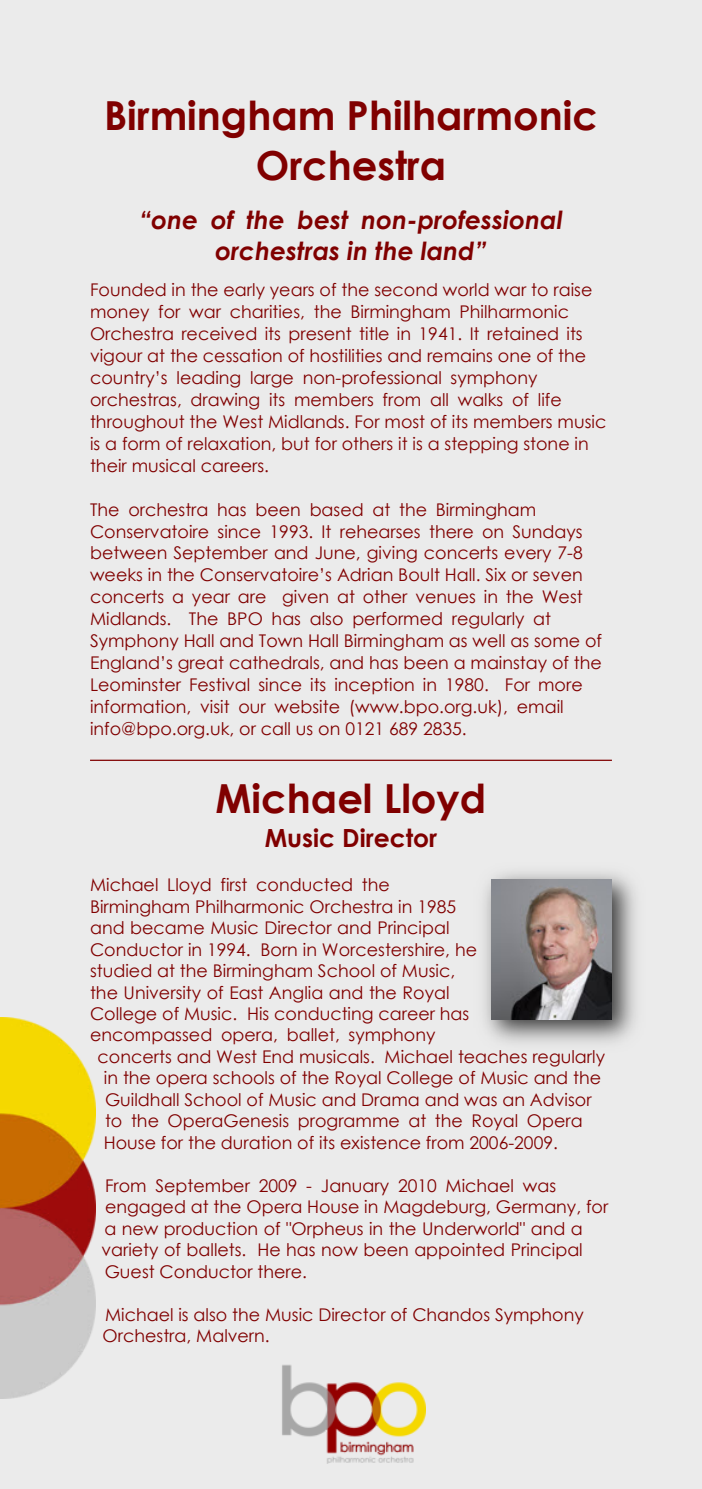
<style>
.page{position:relative;width:702px;height:1489px;background:#fff}
.page>*{position:absolute;margin:0;border:0;box-sizing:border-box;transform-origin:0 0}
.t1{font:700 40px/50px "Century Gothic";color:#800000;text-align:center}
.t2{font:italic 700 25px/31.2px "Century Gothic";color:#800000;text-align:center}
.t3{font:700 25px "Century Gothic";color:#800000}
.t4{font:17.5px/22px "Century Gothic";color:#800000}
</style>
<div class="page">
<div style="left:0;top:0;width:702px;height:1488px;background:#ebebeb"></div>
<img style="left:0;top:1017px;width:95px;height:381px">
<img style="left:282px;top:1364px;width:143px;height:99px">
<img style="left:484px;top:872px;width:152px;height:171px">
<img style="left:491px;top:879px;width:121px;height:140px">
<hr style="left:90px;top:759px;width:522px;height:2px;background:#800000">
<h1 class="t1" style="left:104px;top:94px;width:495px">Birmingham Philharmonic<br>Orchestra</h1>
<h2 class="t2" style="left:139px;top:206px;width:425px">“one of the best non-professional orchestras in the land”</h2>
<p class="t4" style="left:90px;top:280px;width:518px">Founded in the early years of the second world war to raise money for war charities, the Birmingham Philharmonic Orchestra received its present title in 1941. It retained its vigour at the cessation of hostilities and remains one of the country’s leading large non-professional symphony orchestras, drawing its members from all walks of life throughout the West Midlands. For most of its members music is a form of relaxation, but for others it is a stepping stone in their musical careers.</p>
<p class="t4" style="left:90px;top:500px;width:513px">The orchestra has been based at the Birmingham Conservatoire since 1993. It rehearses there on Sundays between September and June, giving concerts every 7-8 weeks in the Conservatoire’s Adrian Boult Hall. Six or seven concerts a year are given at other venues in the West Midlands. The BPO has also performed regularly at Symphony Hall and Town Hall Birmingham as well as some of England’s great cathedrals, and has been a mainstay of the Leominster Festival since its inception in 1980. For more information, visit our website (www.bpo.org.uk), email info@bpo.org.uk, or call us on 0121 689 2835.</p>
<h1 class="t1" style="left:216px;top:776px;width:272px">Michael Lloyd</h1>
<h2 class="t3" style="left:265px;top:828px;width:174px">Music Director</h2>
<p class="t4" style="left:90px;top:875px;width:301px">Michael Lloyd first conducted the</p>
<p class="t4" style="left:90px;top:896px;width:367px">Birmingham Philharmonic Orchestra in 1985</p>
<p class="t4" style="left:90px;top:918px;width:361px">and became Music Director and Principal</p>
<p class="t4" style="left:90px;top:939px;width:388px">Conductor in 1994. Born in Worcestershire, he</p>
<p class="t4" style="left:90px;top:961px;width:366px">studied at the Birmingham School of Music,</p>
<p class="t4" style="left:90px;top:982px;width:361px">the University of East Anglia and the Royal</p>
<p class="t4" style="left:90px;top:1004px;width:381px">College of Music. His conducting career has</p>
<p class="t4" style="left:90px;top:1025px;width:347px">encompassed opera, ballet, symphony</p>
<p class="t4" style="left:98px;top:1047px;width:509px">concerts and West End musicals. Michael teaches regularly</p>
<p class="t4" style="left:104px;top:1068px;width:498px">in the opera schools of the Royal College of Music and the</p>
<p class="t4" style="left:105px;top:1090px;width:488px">Guildhall School of Music and Drama and was an Advisor</p>
<p class="t4" style="left:105px;top:1111px;width:479px">to the OperaGenesis programme at the Royal Opera</p>
<p class="t4" style="left:104px;top:1132px;width:455px">House for the duration of its existence from 2006-2009.</p>
<p class="t4" style="left:101px;top:1176px;width:508px">From September 2009 - January 2010 Michael was engaged at the Opera House in Magdeburg, Germany, for a new production of "Orpheus in the Underworld" and a variety of ballets. He has now been appointed Principal Guest Conductor there.</p>
<p class="t4" style="left:103px;top:1304px;width:482px">Michael is also the Music Director of Chandos Symphony<br>Orchestra, Malvern.</p>
</div>
